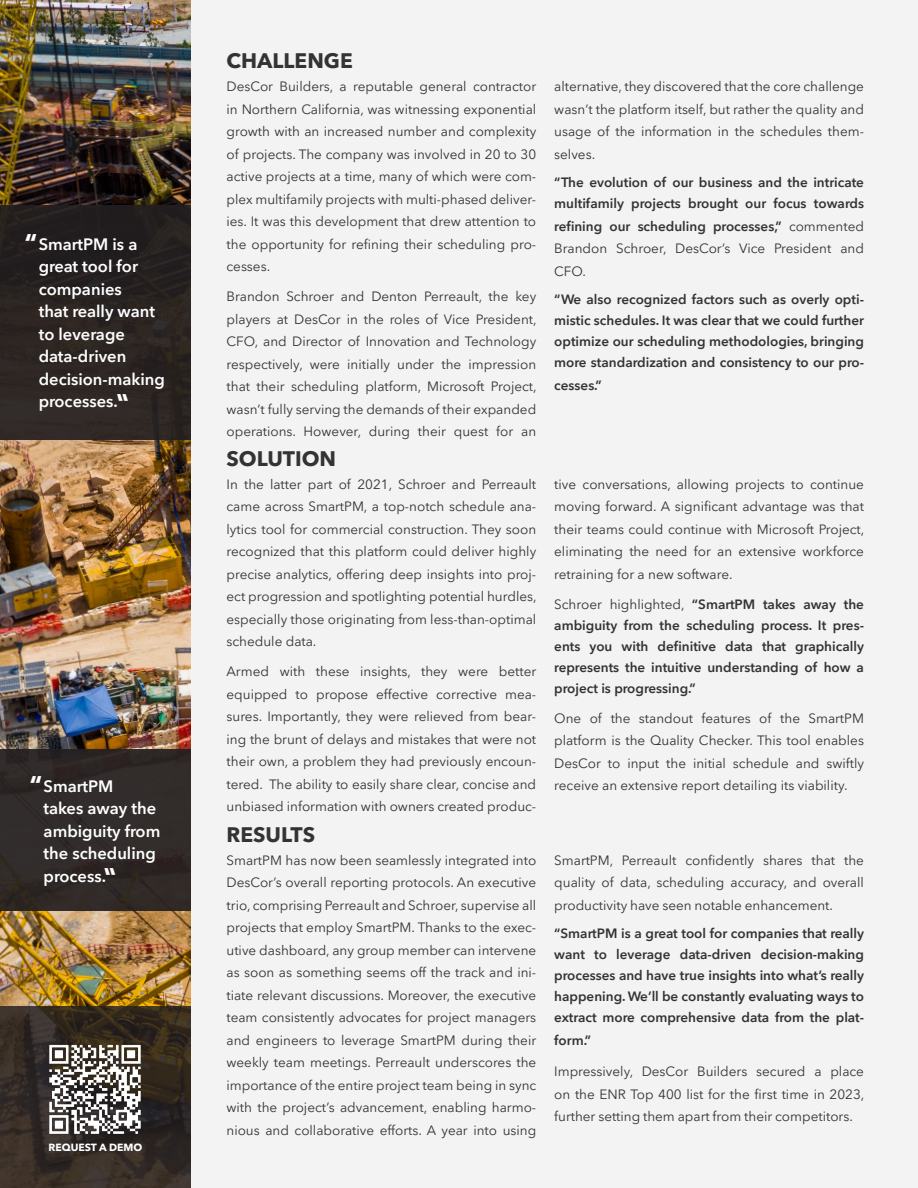
<style>
.page{position:relative;width:918px;height:1188px;background:#fff}
.page>*{position:absolute;margin:0;border:0;box-sizing:border-box;transform-origin:0 0}
.t1{font:700 25.5px "Avenir Next LT Pro";color:#fff}
.t2{font:700 21px "Avenir Next LT Pro";color:#323332}
.t3{font:600 16.5px/22.5px "Avenir Next LT Pro";color:#fff}
.t4{font:13.5px/22.5px "Avenir Next LT Pro";color:#323332;text-align:justify}
.t5{font:600 13.5px/21px "Avenir Next LT Pro";color:#323332;text-align:justify}
.t6{font:700 10.5px "Avenir Next LT Pro";color:#fff}
.s1{font-weight:600}
.s2{font-weight:400}
</style>
<div class="page">
<div style="left:190px;top:0;width:728px;height:1188px;background:#f3f3f3"></div>
<img style="left:0;top:0;width:190px;height:1007px">
<div style="left:0;top:749px;width:190px;height:162px;background:#322c2a"></div>
<div style="left:0;top:205px;width:190px;height:235px;background:#2a2421"></div>
<svg style="left:0;top:1007px;width:190px;height:181px;background:#332a23"></svg>
<img style="left:48px;top:1043px;width:94px;height:93px">
<p class="t1" style="left:24px;top:228px;width:14px">“</p>
<p class="t3" style="left:39px;top:233px;width:128px">SmartPM is a great tool for companies<br>that really want to leverage data-driven decision-making processes.</p>
<p class="t1" style="left:30px;top:770px;width:14px">“</p>
<p class="t3" style="left:44px;top:775px;width:118px">SmartPM<br>takes away the ambiguity from the scheduling process.</p>
<p class="t6" style="left:49px;top:1140px;width:95px">REQUEST A DEMO</p>
<p class="t2" style="left:227px;top:48px;width:128px">CHALLENGE</p>
<p class="t4" style="left:227px;top:76px;width:311px">DesCor Builders, a reputable general contractor in Northern California, was witnessing exponential growth with an increased number and complexity of projects. The company was involved in 20 to 30 active projects at a time, many of which were com&shy;plex multifamily projects with multi-phased deliver&shy;ies. It was this development that drew attention to the opportunity for refining their scheduling pro&shy;cesses.</p>
<p class="t4" style="left:227px;top:286px;width:312px">Brandon Schroer and Denton Perreault, the key players at DesCor in the roles of Vice President, CFO, and Director of Innovation and Technology respectively, were initially under the impression that their scheduling platform, Microsoft Project, wasn’t fully serving the demands of their expanded operations. However, during their quest for an</p>
<p class="t2" style="left:227px;top:445px;width:111px">SOLUTION</p>
<p class="t4" style="left:227px;top:473px;width:312px">In the latter part of 2021, Schroer and Perreault came across SmartPM, a top-notch schedule ana&shy;lytics tool for commercial construction. They soon recognized that this platform could deliver highly precise analytics, offering deep insights into proj&shy;ect progression and spotlighting potential hurdles, especially those originating from less-than-optimal schedule data.</p>
<p class="t4" style="left:227px;top:660px;width:311px">Armed with these insights, they were better equipped to propose effective corrective mea&shy;sures. Importantly, they were relieved from bear&shy;ing the brunt of delays and mistakes that were not their own, a problem they had previously encoun&shy;tered. The ability to easily share clear, concise and unbiased information with owners created produc-</p>
<p class="t2" style="left:227px;top:821px;width:90px">RESULTS</p>
<p class="t4" style="left:554px;top:76px;width:311px">alternative, they discovered that the core challenge wasn’t the platform itself, but rather the quality and usage of the information in the schedules them&shy;selves.</p>
<p class="t5" style="left:554px;top:172px;width:311px">“The evolution of our business and the intricate multifamily projects brought our focus towards</p>
<p class="t4" style="left:554px;top:215px;width:311px"><span class="s1">refining our scheduling processes,”</span> commented Brandon Schroer, DesCor’s Vice President and CFO.</p>
<p class="t5" style="left:554px;top:289px;width:311px">“We also recognized factors such as overly opti&shy;mistic schedules. It was clear that we could further optimize our scheduling methodologies, bringing more standardization and consistency to our pro-</p>
<p class="t5" style="left:554px;top:375px;width:49px">cesses.”</p>
<p class="t4" style="left:554px;top:473px;width:312px">tive conversations, allowing projects to continue moving forward. A significant advantage was that their teams could continue with Microsoft Project, eliminating the need for an extensive workforce retraining for a new software.</p>
<p class="t5" style="left:554px;top:593px;width:311px"><span class="s2">Schroer highlighted,</span> “SmartPM takes away the ambiguity from the scheduling process. It pres&shy;ents you with definitive data that graphically represents the intuitive understanding of how a project is progressing.”</p>
<p class="t4" style="left:554px;top:707px;width:311px">One of the standout features of the SmartPM platform is the Quality Checker. This tool enables DesCor to input the initial schedule and swiftly receive an extensive report detailing its viability.</p>
<p class="t4" style="left:227px;top:849px;width:311px">SmartPM has now been seamlessly integrated into DesCor’s overall reporting protocols. An executive trio, comprising Perreault and Schroer, supervise all projects that employ SmartPM. Thanks to the exec&shy;utive dashboard, any group member can intervene as soon as something seems off the track and ini&shy;tiate relevant discussions. Moreover, the executive team consistently advocates for project managers and engineers to leverage SmartPM during their weekly team meetings. Perreault underscores the importance of the entire project team being in sync with the project’s advancement, enabling harmo&shy;nious and collaborative efforts. A year into using</p>
<p class="t4" style="left:554px;top:849px;width:311px">SmartPM, Perreault confidently shares that the quality of data, scheduling accuracy, and overall productivity have seen notable enhancement.</p>
<p class="t5" style="left:554px;top:923px;width:311px">“SmartPM is a great tool for companies that really want to leverage data-driven decision-making processes and have true insights into what’s really happening. We’ll be constantly evaluating ways to extract more comprehensive data from the plat-</p>
<p class="t5" style="left:554px;top:1029px;width:39px">form.”</p>
<p class="t4" style="left:554px;top:1060px;width:312px">Impressively, DesCor Builders secured a place on the ENR Top 400 list for the first time in 2023, further setting them apart from their competitors.</p>
</div>
